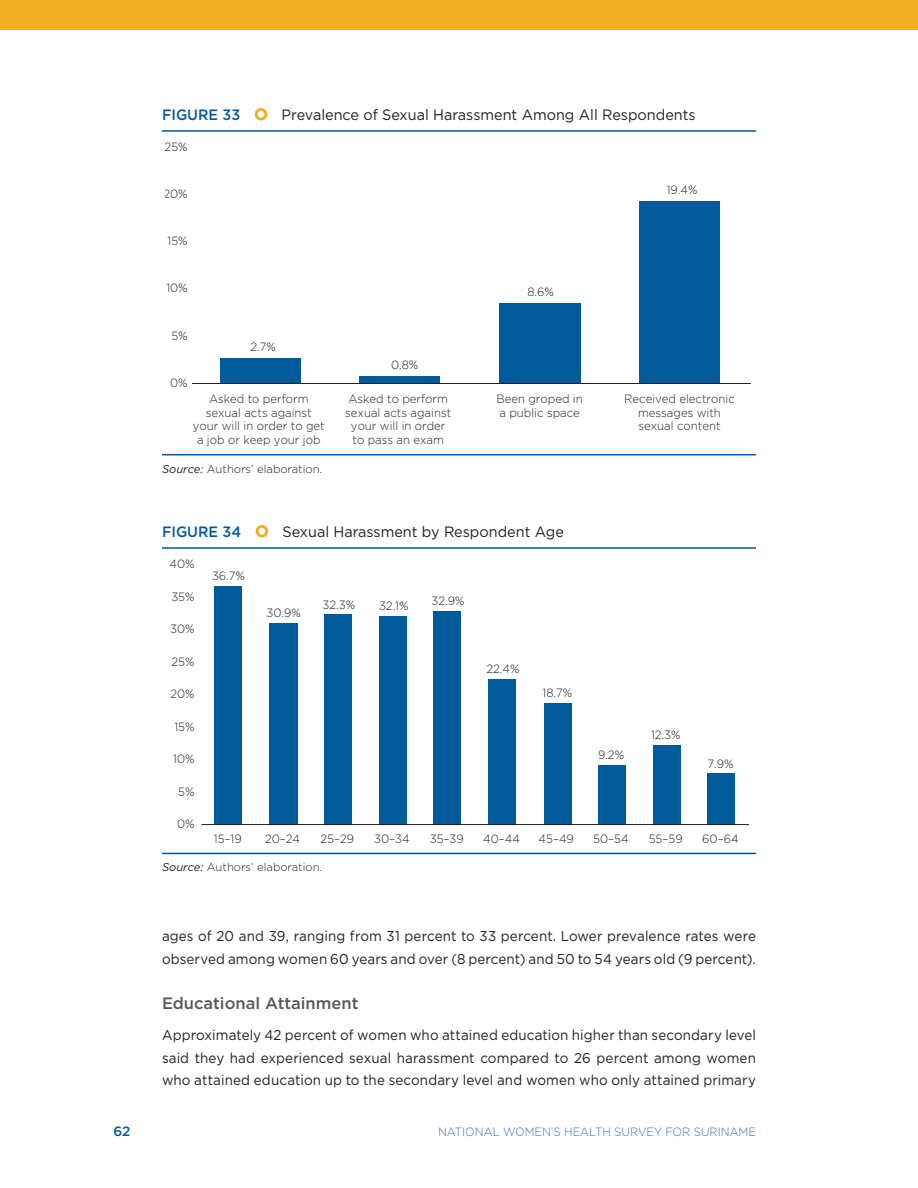
<style>
.page{position:relative;width:918px;height:1188px;background:#fff}
.page>*{position:absolute;margin:0;border:0;box-sizing:border-box;transform-origin:0 0}
.t1{font:500 16.5px "Gotham";color:#57585a}
.t2{font:15px "Gotham";color:#231f20;scale:.96 1}
.t3{font:500 15px "Gotham";color:#005a9c;scale:.96 1}
.t4{font:14.25px/22.5px "Gotham";letter-spacing:.01em;color:#231f20;scale:.94 1}
.t5{font:500 13.5px "Gotham";color:#005a9c}
.t6{font:300 12px/13.5px "Gotham";color:#231f20;text-align:center;scale:.95 1}
.t7{font:300 12px "Gotham";color:#3675af;scale:.94 1}
.t8{font:300 11.25px "Gotham";color:#231f20}
.s1{font-weight:400;font-style:italic}
</style>
<div class="page">
<div style="left:0;top:0;width:918px;height:30px;background:#f0ae25"></div>
<hr style="left:162px;top:130px;width:594px;height:2px;background:#005a9c">
<hr style="left:162px;top:454px;width:594px;height:1px;background:#005a9c">
<div style="left:255px;top:108px;width:12px;height:12px;border:3px solid #f0ae25;border-radius:50%"></div>
<div style="left:639px;top:201px;width:81px;height:182px;background:#005a9c"></div>
<div style="left:499px;top:303px;width:81px;height:80px;background:#005a9c"></div>
<div style="left:359px;top:376px;width:81px;height:7px;background:#005a9c"></div>
<div style="left:220px;top:358px;width:81px;height:25px;background:#005a9c"></div>
<hr style="left:192px;top:383px;width:559px;height:1px;background:#231f20">
<hr style="left:162px;top:547px;width:594px;height:2px;background:#005a9c">
<hr style="left:162px;top:853px;width:594px;height:1px;background:#005a9c">
<div style="left:256px;top:525px;width:12px;height:12px;border:3px solid #f0ae25;border-radius:50%"></div>
<div style="left:214px;top:586px;width:27px;height:239px;background:#005a9c"></div>
<div style="left:269px;top:623px;width:29px;height:202px;background:#005a9c"></div>
<div style="left:325px;top:615px;width:27px;height:210px;background:#005a9c"></div>
<div style="left:379px;top:616px;width:27px;height:209px;background:#005a9c"></div>
<div style="left:434px;top:611px;width:27px;height:214px;background:#005a9c"></div>
<div style="left:488px;top:679px;width:27px;height:146px;background:#005a9c"></div>
<div style="left:544px;top:703px;width:27px;height:122px;background:#005a9c"></div>
<div style="left:599px;top:765px;width:27px;height:60px;background:#005a9c"></div>
<div style="left:653px;top:745px;width:27px;height:80px;background:#005a9c"></div>
<div style="left:707px;top:773px;width:28px;height:52px;background:#005a9c"></div>
<hr style="left:201px;top:824px;width:548px;height:1px;background:#231f20">
<p class="t3" style="left:162px;top:105px;width:83px">FIGURE 33</p>
<p class="t2" style="left:282px;top:106px;width:433px">Prevalence of Sexual Harassment Among All Respondents</p>
<p class="t6" style="left:165px;top:140px;width:26px">25%</p>
<p class="t6" style="left:163px;top:187px;width:27px">20%</p>
<p class="t6" style="left:168px;top:234px;width:23px">15%</p>
<p class="t6" style="left:166px;top:281px;width:24px">10%</p>
<p class="t6" style="left:171px;top:329px;width:19px">5%</p>
<p class="t6" style="left:170px;top:375px;width:20px">0%</p>
<p class="t6" style="left:250px;top:340px;width:28px">2.7%</p>
<p class="t6" style="left:391px;top:358px;width:30px">0.8%</p>
<p class="t6" style="left:527px;top:285px;width:29px">8.6%</p>
<p class="t6" style="left:667px;top:183px;width:34px">19.4%</p>
<p class="t6" style="left:193px;top:392px;width:140px">Asked to perform sexual acts against your will in order to get a job or keep your job</p>
<p class="t6" style="left:345px;top:392px;width:113px">Asked to perform sexual acts against your will in order to pass an exam</p>
<p class="t6" style="left:497px;top:392px;width:92px;text-align:left">Been groped in a public space</p>
<p class="t6" style="left:624px;top:392px;width:118px">Received electronic messages with sexual content</p>
<p class="t8" style="left:162px;top:462px;width:162px"><span class="s1">Source:</span> Authors’ elaboration.</p>
<p class="t3" style="left:162px;top:522px;width:84px">FIGURE 34</p>
<p class="t2" style="left:283px;top:523px;width:295px">Sexual Harassment by Respondent Age</p>
<p class="t6" style="left:212px;top:568px;width:36px">36.7%</p>
<p class="t6" style="left:267px;top:606px;width:38px">30.9%</p>
<p class="t6" style="left:170px;top:557px;width:28px">40%</p>
<p class="t6" style="left:171px;top:589px;width:26px">35%</p>
<p class="t6" style="left:170px;top:622px;width:27px">30%</p>
<p class="t6" style="left:172px;top:654px;width:26px">25%</p>
<p class="t6" style="left:170px;top:687px;width:27px">20%</p>
<p class="t6" style="left:174px;top:719px;width:23px">15%</p>
<p class="t6" style="left:173px;top:752px;width:24px">10%</p>
<p class="t6" style="left:178px;top:784px;width:19px">5%</p>
<p class="t6" style="left:432px;top:593px;width:36px">32.9%</p>
<p class="t6" style="left:323px;top:598px;width:36px">32.3%</p>
<p class="t6" style="left:379px;top:599px;width:33px">32.1%</p>
<p class="t6" style="left:487px;top:661px;width:36px">22.4%</p>
<p class="t6" style="left:543px;top:685px;width:33px">18.7%</p>
<p class="t6" style="left:177px;top:817px;width:20px">0%</p>
<p class="t6" style="left:598px;top:747px;width:29px">9.2%</p>
<p class="t6" style="left:651px;top:728px;width:33px">12.3%</p>
<p class="t6" style="left:708px;top:756px;width:29px">7.9%</p>
<p class="t6" style="left:214px;top:831px;width:31px">15–19</p>
<p class="t6" style="left:265px;top:831px;width:38px">20–24</p>
<p class="t6" style="left:320px;top:831px;width:37px">25–29</p>
<p class="t6" style="left:374px;top:831px;width:39px">30–34</p>
<p class="t6" style="left:430px;top:831px;width:37px">35–39</p>
<p class="t6" style="left:483px;top:831px;width:40px">40–44</p>
<p class="t6" style="left:539px;top:831px;width:39px">45–49</p>
<p class="t6" style="left:593px;top:831px;width:39px">50–54</p>
<p class="t6" style="left:649px;top:831px;width:37px">55–59</p>
<p class="t6" style="left:702px;top:831px;width:40px">60–64</p>
<p class="t8" style="left:162px;top:860px;width:162px"><span class="s1">Source:</span> Authors’ elaboration.</p>
<p class="t4" style="left:162px;top:925px;width:633px">ages of 20 and 39, ranging from 31 percent to 33 percent. Lower prevalence rates were observed among women 60 years and over (8 percent) and 50 to 54 years old (9 percent).</p>
<p class="t1" style="left:162px;top:992px;width:198px">Educational Attainment</p>
<p class="t4" style="left:162px;top:1024px;width:633px;text-align:justify">Approximately 42 percent of women who attained education higher than secondary level said they had experienced sexual harassment compared to 26 percent among women who attained education up to the secondary level and women who only attained primary</p>
<p class="t5" style="left:113px;top:1122px;width:19px">62</p>
<p class="t7" style="left:438px;top:1124px;width:340px">NATIONAL WOMEN’S HEALTH SURVEY FOR SURINAME</p>
</div>
